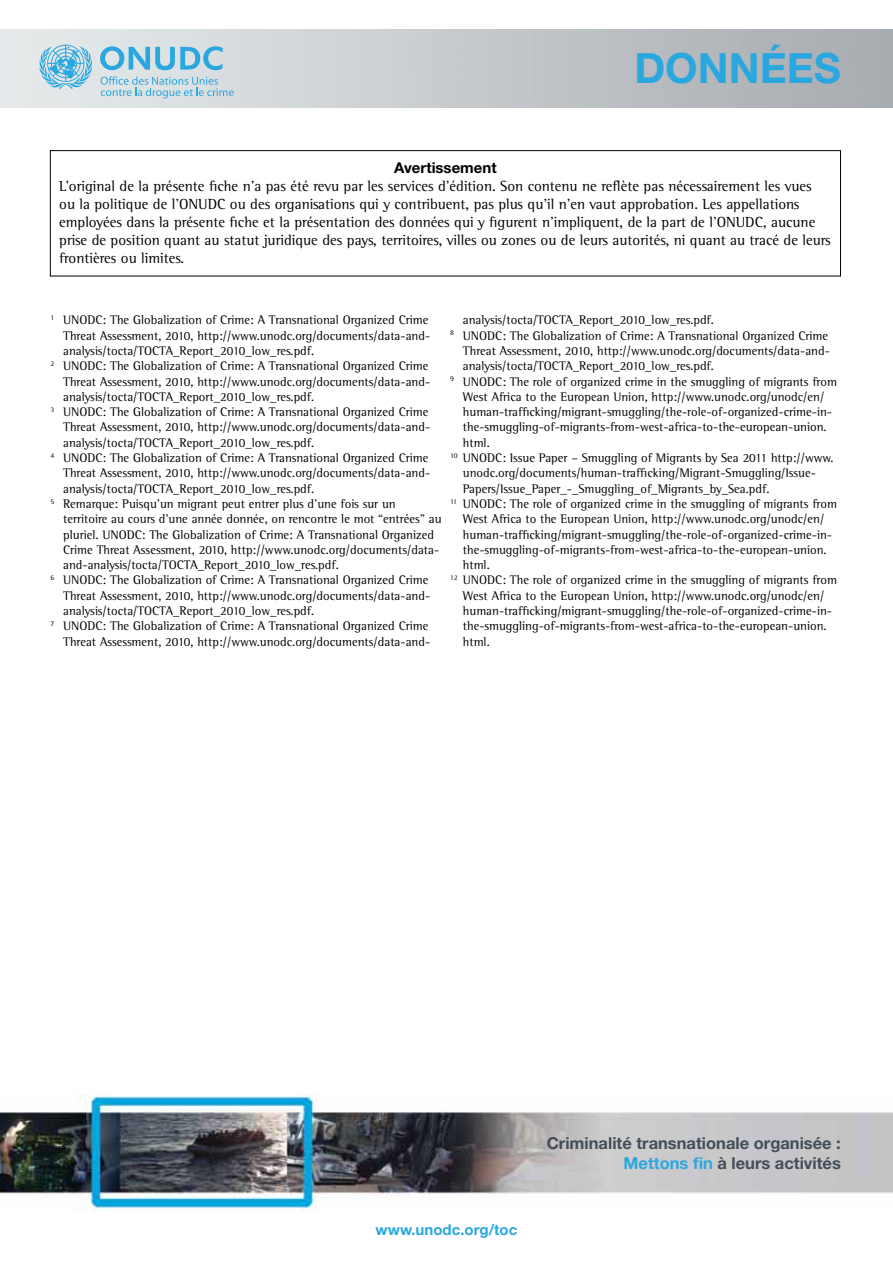
<style>
.page{position:relative;width:893px;height:1263px;background:#fff}
.page>*{position:absolute;margin:0;border:0;box-sizing:border-box;transform-origin:0 0}
.t1{font:700 41.7px "Helvetica Neue";color:#2ba7e0}
.t2{font:700 16.5px/19.8px "Helvetica Neue";color:#444e59;text-align:right}
.t3{font:15px/18px "Rotis Semi Serif";color:#000}
.t4{font:700 15px "Helvetica Neue";color:#2ba7e0}
.t5{font:700 15px "Helvetica Neue";color:#000}
.t6{font:12.75px "Rotis Semi Serif";color:#000}
.s1{color:#2ba7e0}
</style>
<div class="page">
<img style="left:0;top:1095px;width:893px;height:117px">
<svg style="left:100px;top:46px;width:123px;height:24px;background:#8dc7e1"></svg>
<svg style="left:40px;top:45px;width:52px;height:44px;background:#93cbe4"></svg>
<svg style="left:101px;top:76px;width:133px;height:22px;background:#b9d5e1"></svg>
<div style="left:50px;top:150px;width:791px;height:126px;border:1px solid #000"></div>
<h1 class="t1" style="left:634px;top:42px;width:208px">DONNÉES</h1>
<p class="t5" style="left:394px;top:159px;width:104px">Avertissement</p>
<p class="t3" style="left:59px;top:177px;width:773px">L’original de la présente fiche n’a pas été revu par les services d’édition. Son contenu ne reflète pas nécessairement les vues ou la politique de l’ONUDC ou des organisations qui y contribuent, pas plus qu’il n’en vaut approbation. Les appellations employées dans la présente fiche et la présentation des données qui y figurent n’impliquent, de la part de l’ONUDC, aucune prise de position quant au statut juridique des pays, territoires, villes ou zones ou de leurs autorités, ni quant au tracé de leurs frontières ou limites.</p>
<p class="t6" style="left:50px;top:313px;width:380px"><sup>1</sup> UNODC: The Globalization of Crime: A Transnational Organized Crime</p>
<p class="t6" style="left:63px;top:328px;width:369px">Threat Assessment, 2010, http://www.unodc.org/documents/data-and-</p>
<p class="t6" style="left:63px;top:343px;width:253px">analysis/tocta/TOCTA_Report_2010_low_res.pdf.</p>
<p class="t6" style="left:50px;top:358px;width:380px"><sup>2</sup> UNODC: The Globalization of Crime: A Transnational Organized Crime</p>
<p class="t6" style="left:63px;top:374px;width:369px">Threat Assessment, 2010, http://www.unodc.org/documents/data-and-</p>
<p class="t6" style="left:63px;top:389px;width:253px">analysis/tocta/TOCTA_Report_2010_low_res.pdf.</p>
<p class="t6" style="left:50px;top:404px;width:380px"><sup>3</sup> UNODC: The Globalization of Crime: A Transnational Organized Crime</p>
<p class="t6" style="left:63px;top:420px;width:369px">Threat Assessment, 2010, http://www.unodc.org/documents/data-and-</p>
<p class="t6" style="left:63px;top:435px;width:253px">analysis/tocta/TOCTA_Report_2010_low_res.pdf.</p>
<p class="t6" style="left:50px;top:450px;width:380px"><sup>4</sup> UNODC: The Globalization of Crime: A Transnational Organized Crime</p>
<p class="t6" style="left:63px;top:466px;width:369px">Threat Assessment, 2010, http://www.unodc.org/documents/data-and-</p>
<p class="t6" style="left:63px;top:481px;width:253px">analysis/tocta/TOCTA_Report_2010_low_res.pdf.</p>
<p class="t6" style="left:50px;top:496px;width:347px"><sup>5</sup> Remarque: Puisqu’un migrant peut entrer plus d’une fois sur un</p>
<p class="t6" style="left:63px;top:511px;width:380px">territoire au cours d’une année donnée, on rencontre le mot “entrées” au</p>
<p class="t6" style="left:63px;top:527px;width:372px">pluriel. UNODC: The Globalization of Crime: A Transnational Organized</p>
<p class="t6" style="left:63px;top:542px;width:378px">Crime Threat Assessment, 2010, http://www.unodc.org/documents/data-</p>
<p class="t6" style="left:63px;top:557px;width:277px">and-analysis/tocta/TOCTA_Report_2010_low_res.pdf.</p>
<p class="t6" style="left:50px;top:573px;width:380px"><sup>6</sup> UNODC: The Globalization of Crime: A Transnational Organized Crime</p>
<p class="t6" style="left:63px;top:588px;width:369px">Threat Assessment, 2010, http://www.unodc.org/documents/data-and-</p>
<p class="t6" style="left:63px;top:603px;width:253px">analysis/tocta/TOCTA_Report_2010_low_res.pdf.</p>
<p class="t6" style="left:50px;top:619px;width:380px"><sup>7</sup> UNODC: The Globalization of Crime: A Transnational Organized Crime</p>
<p class="t6" style="left:63px;top:634px;width:369px">Threat Assessment, 2010, http://www.unodc.org/documents/data-and-</p>
<p class="t6" style="left:463px;top:313px;width:253px">analysis/tocta/TOCTA_Report_2010_low_res.pdf.</p>
<p class="t6" style="left:450px;top:328px;width:380px"><sup>8</sup> UNODC: The Globalization of Crime: A Transnational Organized Crime</p>
<p class="t6" style="left:463px;top:343px;width:369px">Threat Assessment, 2010, http://www.unodc.org/documents/data-and-</p>
<p class="t6" style="left:463px;top:358px;width:253px">analysis/tocta/TOCTA_Report_2010_low_res.pdf.</p>
<p class="t6" style="left:450px;top:374px;width:388px"><sup>9</sup> UNODC: The role of organized crime in the smuggling of migrants from</p>
<p class="t6" style="left:463px;top:389px;width:363px">West Africa to the European Union, http://www.unodc.org/unodc/en/</p>
<p class="t6" style="left:463px;top:404px;width:371px">human-trafficking/migrant-smuggling/the-role-of-organized-crime-in-</p>
<p class="t6" style="left:463px;top:420px;width:365px">the-smuggling-of-migrants-from-west-africa-to-the-european-union.</p>
<p class="t6" style="left:463px;top:435px;width:28px">html.</p>
<p class="t6" style="left:450px;top:450px;width:385px"><sup>10</sup> UNODC: Issue Paper – Smuggling of Migrants by Sea 2011 http://www.</p>
<p class="t6" style="left:463px;top:466px;width:355px">unodc.org/documents/human-trafficking/Migrant-Smuggling/Issue-</p>
<p class="t6" style="left:463px;top:481px;width:308px">Papers/Issue_Paper_-_Smuggling_of_Migrants_by_Sea.pdf.</p>
<p class="t6" style="left:450px;top:496px;width:388px"><sup>11</sup> UNODC: The role of organized crime in the smuggling of migrants from</p>
<p class="t6" style="left:463px;top:511px;width:363px">West Africa to the European Union, http://www.unodc.org/unodc/en/</p>
<p class="t6" style="left:463px;top:527px;width:371px">human-trafficking/migrant-smuggling/the-role-of-organized-crime-in-</p>
<p class="t6" style="left:463px;top:542px;width:365px">the-smuggling-of-migrants-from-west-africa-to-the-european-union.</p>
<p class="t6" style="left:463px;top:557px;width:28px">html.</p>
<p class="t6" style="left:450px;top:573px;width:388px"><sup>12</sup> UNODC: The role of organized crime in the smuggling of migrants from</p>
<p class="t6" style="left:463px;top:588px;width:363px">West Africa to the European Union, http://www.unodc.org/unodc/en/</p>
<p class="t6" style="left:463px;top:603px;width:371px">human-trafficking/migrant-smuggling/the-role-of-organized-crime-in-</p>
<p class="t6" style="left:463px;top:619px;width:365px">the-smuggling-of-migrants-from-west-africa-to-the-european-union.</p>
<p class="t6" style="left:463px;top:634px;width:28px">html.</p>
<p class="t2" style="left:547px;top:1133px;width:296px">Criminalité transnationale organisée :<br><span class="s1">Mettons fin</span> à leurs activités</p>
<p class="t4" style="left:376px;top:1220px;width:143px">www.unodc.org/toc</p>
</div>
